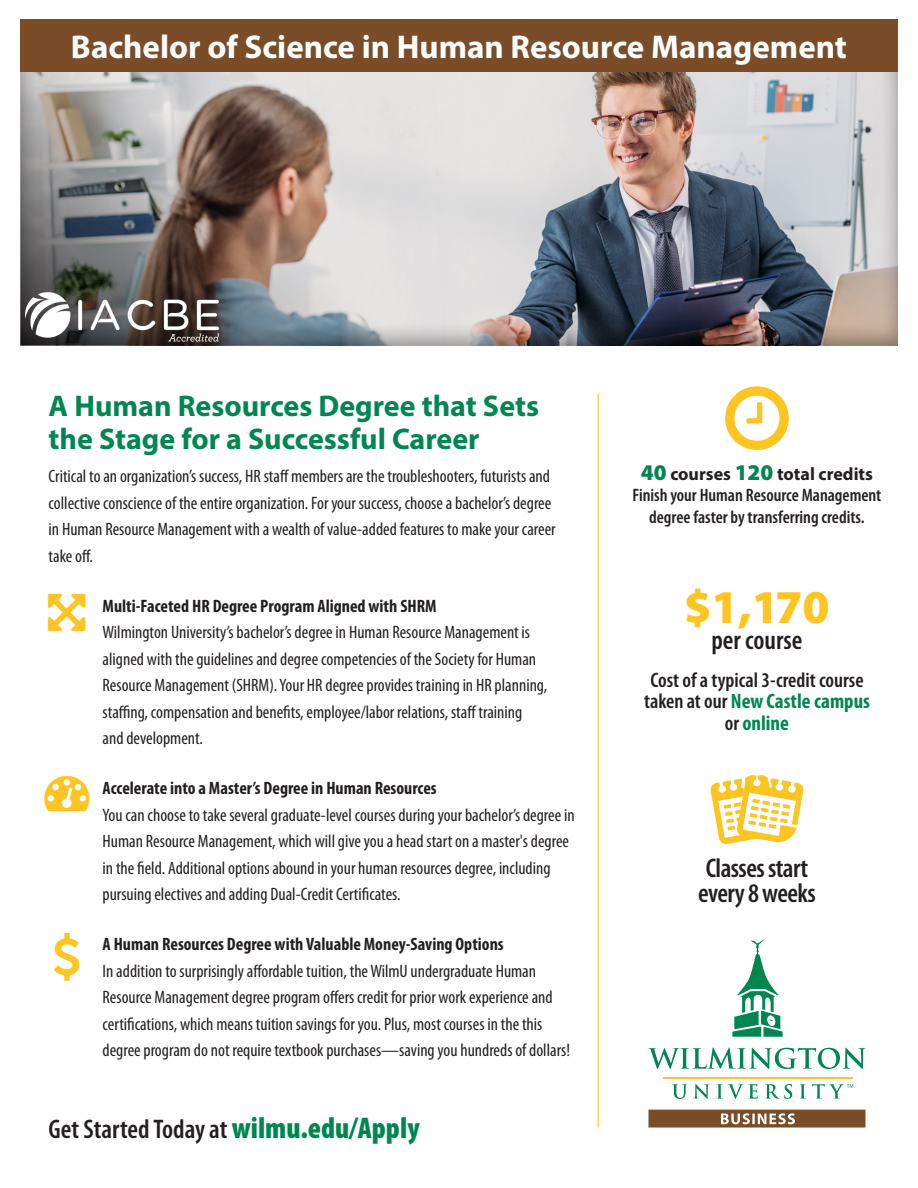
<style>
.page{position:relative;width:918px;height:1188px;background:#fff}
.page>*{position:absolute;margin:0;border:0;box-sizing:border-box;transform-origin:0 0}
.t1{font:900 47.25px "Myriad Pro";color:#fec422}
.t2{font:700 33px "Myriad Pro";color:#fff}
.t3{font:700 30px/33px "Myriad Pro";color:#008751}
.Fact{font:600 condensed 27px/25.5px "Myriad Pro";letter-spacing:-.01em;color:#231f20}
.t4{font:600 condensed 21px/21.6px "Myriad Pro";color:#231f20;text-align:center}
.t5{font:condensed 18px/26.4px "Myriad Pro";color:#231f20}
.t6{font:700 condensed 18px "Myriad Pro";color:#231f20}
.t7{font:600 condensed 18px/21.6px "Myriad Pro";color:#231f20;text-align:center}
.t8{font:700 18px "Myriad Pro";color:#231f20}
.s1{font-weight:900;font-size:30px;color:#008751}
.s2{font-weight:900;font-size:22.5px;color:#008751}
.s3{font-weight:700;color:#008751}
</style>
<div class="page">
<svg style="left:710px;top:775px;width:94px;height:69px"></svg>
<svg style="left:672px;top:1084px;width:15px;height:15px"></svg>
<svg style="left:693px;top:1084px;width:16px;height:15px"></svg>
<svg style="left:717px;top:1084px;width:41px;height:15px"></svg>
<svg style="left:765px;top:1084px;width:27px;height:15px"></svg>
<svg style="left:800px;top:1084px;width:6px;height:15px"></svg>
<svg style="left:649px;top:1048px;width:216px;height:21px"></svg>
<hr style="left:663px;top:1077px;width:190px;height:1px;background:#fec422">
<svg style="left:732px;top:940px;width:51px;height:97px"></svg>
<svg style="left:812px;top:1084px;width:41px;height:15px"></svg>
<svg style="left:648px;top:1110px;width:217px;height:18px;background:#8a6343"></svg>
<div style="left:20px;top:20px;width:878px;height:328px;background:#231f20;opacity:.4"></div>
<hr style="left:598px;top:394px;width:1px;height:734px;background:#fec422">
<div style="left:20px;top:20px;width:436px;height:327px;background:#231f20;opacity:.4"></div>
<img style="left:25px;top:290px;width:195px;height:56px">
<div style="left:20px;top:20px;width:878px;height:52px;background:#7a4d28"></div>
<p class="t2" style="left:71px;top:25px;width:778px">Bachelor of Science in Human Resource Management</p>
<p class="t3" style="left:49px;top:389px;width:492px">A Human Resources Degree that Sets the Stage for a Successful Career</p>
<p class="t5" style="left:49px;top:463px;width:509px">Critical to an organization’s success, HR staff members are the troubleshooters, futurists and collective conscience of the entire organization. For your success, choose a bachelor’s degree in Human Resource Management with a wealth of value-added features to make your career take off.</p>
<p class="t6" style="left:103px;top:595px;width:336px">Multi-Faceted HR Degree Program Aligned with SHRM</p>
<p class="t5" style="left:103px;top:619px;width:446px">Wilmington University’s bachelor’s degree in Human Resource Management is aligned with the guidelines and degree competencies of the Society for Human Resource Management (SHRM). Your HR degree provides training in HR planning, staffing, compensation and benefits, employee/labor relations, staff training and development.</p>
<p class="t6" style="left:103px;top:777px;width:336px">Accelerate into a Master’s Degree in Human Resources</p>
<p class="t5" style="left:103px;top:801px;width:474px">You can choose to take several graduate-level courses during your bachelor’s degree in Human Resource Management, which will give you a head start on a master's degree in the field. Additional options abound in your human resources degree, including pursuing electives and adding Dual-Credit Certificates.</p>
<p class="t6" style="left:103px;top:933px;width:403px">A Human Resources Degree with Valuable Money-Saving Options</p>
<p class="t5" style="left:103px;top:957px;width:469px">In addition to surprisingly affordable tuition, the WilmU undergraduate Human Resource Management degree program offers credit for prior work experience and certifications, which means tuition savings for you. Plus, most courses in the this degree program do not require textbook purchases—saving you hundreds of dollars!</p>
<p class="Fact" style="left:49px;top:1116px;width:373px">Get Started Today at <span class="s1">wilmu.edu/Apply</span></p>
<p class="t8" style="left:641px;top:462px;width:234px"><span class="s2">40</span> courses <span class="s2">120</span> total credits</p>
<p class="t7" style="left:633px;top:484px;width:250px">Finish your Human Resource Management degree faster by transferring credits.</p>
<p class="t1" style="left:684px;top:575px;width:147px">$1,170</p>
<p class="Fact" style="left:711px;top:627px;width:93px">per course</p>
<p class="t4" style="left:644px;top:668px;width:227px">Cost of a typical 3-credit course taken at our <span class="s3">New Castle campus </span>or <span class="s3">online</span></p>
<p class="Fact" style="left:698px;top:855px;width:119px">Classes start every 8 weeks</p>
</div>
